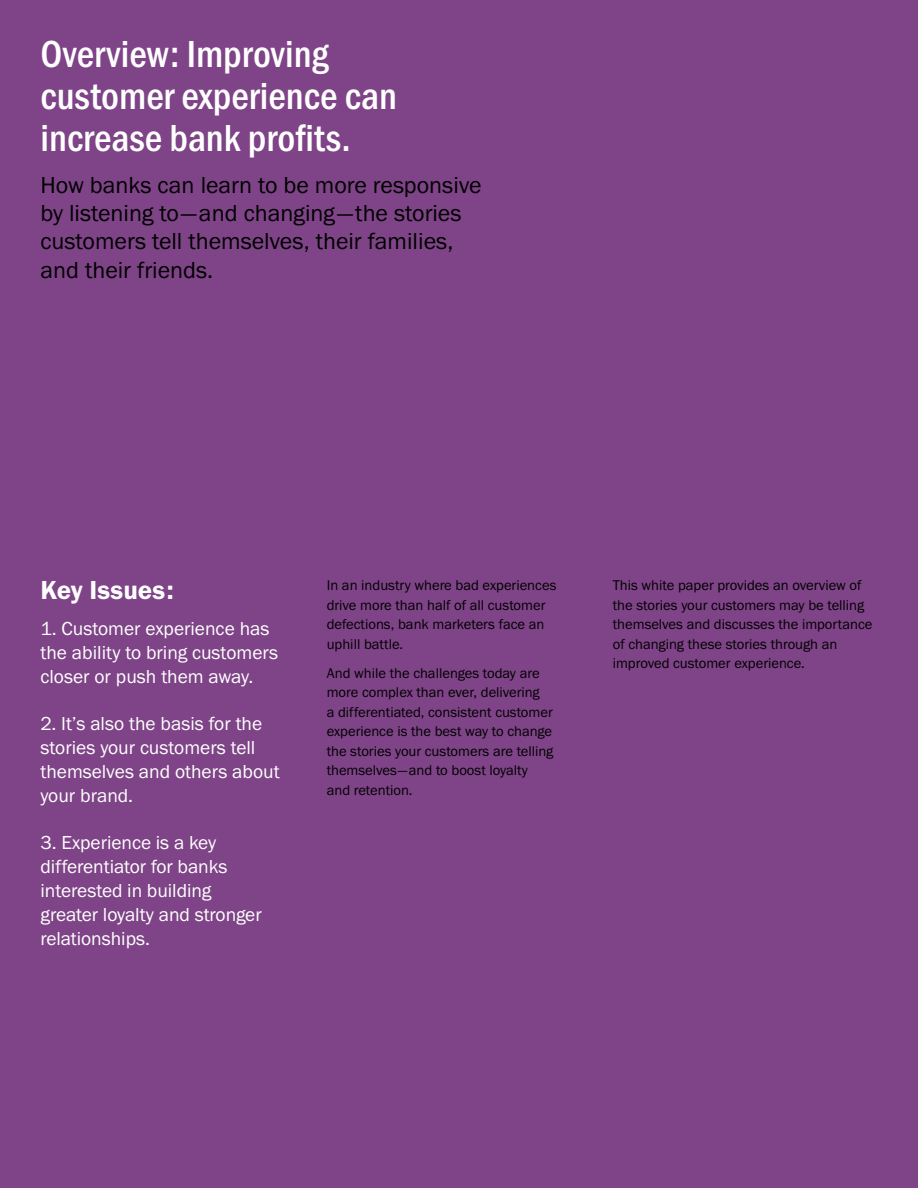
<style>
.page{position:relative;width:918px;height:1188px;background:#7e4487}
.page>*{position:absolute;margin:0;border:0;box-sizing:border-box;transform-origin:0 0}
.t1{font:500 39px/42px "Franklin Gothic URW Cond";color:#fff}
.t2{font:27px "Franklin Gothic URW Dem";color:#fff}
.t3{font:24px/28.5px "Franklin Gothic URW Boo";color:#000}
.t4{font:19.5px/24px "Franklin Gothic URW Boo";letter-spacing:-.005em;color:#fff}
.t5{font:14.7px/19.5px "Franklin Gothic URW Boo";color:#000}
</style>
<div class="page">
<h1 class="t1" style="left:40px;top:30px;width:358px">Overview: Improving customer experience can increase bank profits.</h1>
<h3 class="t3" style="left:40px;top:170px;width:443px">How banks can learn to be more responsive by listening to—and changing—the stories customers tell themselves, their families, and their friends.</h3>
<h2 class="t2" style="left:40px;top:573px;width:135px">Key Issues:</h2>
<h3 class="t4" style="left:40px;top:617px;width:239px">1. Customer experience has the ability to bring customers closer or push them away.</h3>
<h3 class="t4" style="left:40px;top:711px;width:241px">2. It’s also the basis for the stories your customers tell themselves and others about your brand.</h3>
<h3 class="t4" style="left:40px;top:830px;width:223px">3. Experience is a key differentiator for banks interested in building greater loyalty and stronger relationships.</h3>
<p class="t5" style="left:327px;top:575px;width:231px">In an industry where bad experiences drive more than half of all customer defections, bank marketers face an uphill battle.</p>
<p class="t5" style="left:327px;top:663px;width:228px">And while the challenges today are more complex than ever, delivering<br>a differentiated, consistent customer experience is the best way to change the stories your customers are telling themselves—and to boost loyalty and retention.</p>
<p class="t5" style="left:613px;top:575px;width:261px">This white paper provides an overview of the stories your customers may be telling themselves and discusses the importance of changing these stories through an improved customer experience.</p>
</div>
